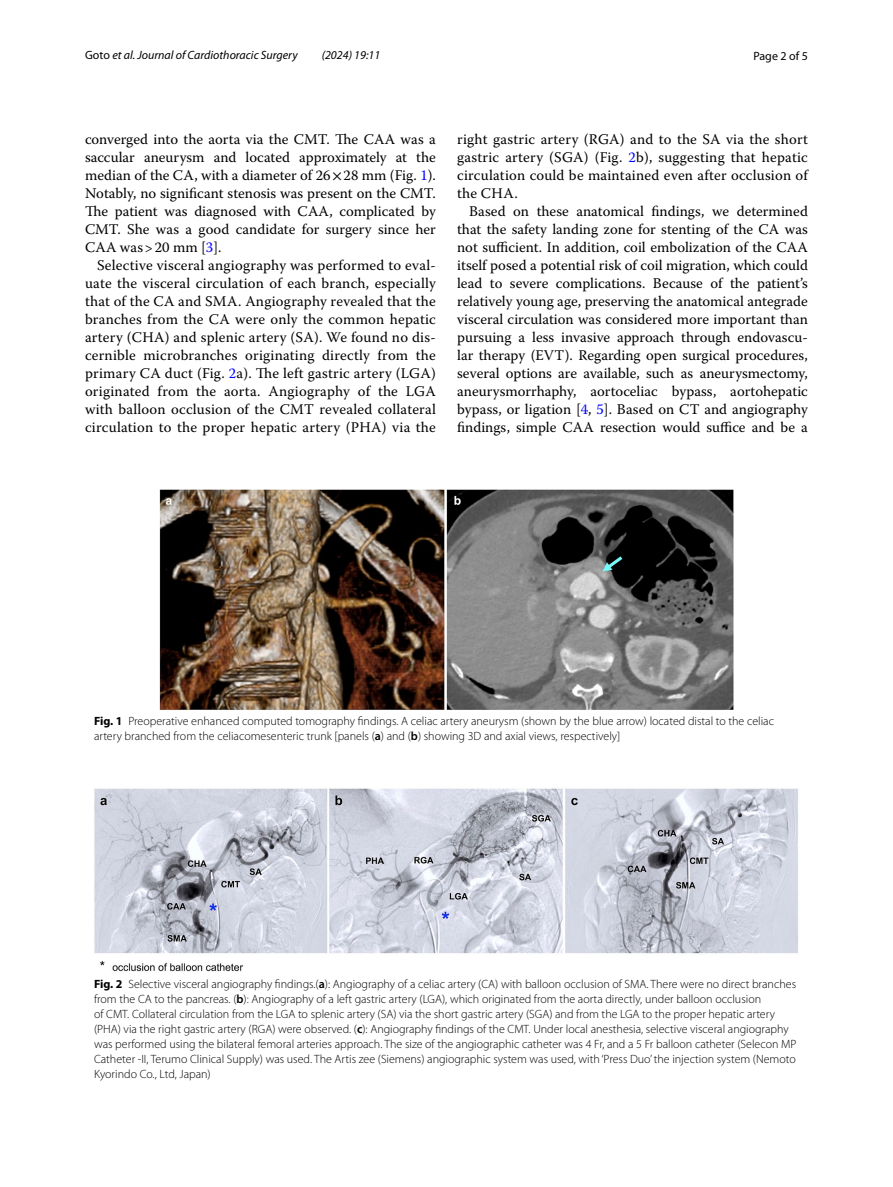
<style>
.page{position:relative;width:893px;height:1187px;background:#fff}
.page>*{position:absolute;margin:0;border:0;box-sizing:border-box;transform-origin:0 0}
.t1{font:14.7px/18px "Warnock Pro";letter-spacing:.01em;color:#000;text-align:justify}
.t2{font:300 12px/15px "Myriad Pro";color:#000}
.t3{font:italic 12px "Myriad Pro";color:#000}
.t4{font:12px "Myriad Pro";color:#000}
.s1{font-style:normal}
.s2{font-family:"STIX"}
.s3{color:#00f}
.s4{font-weight:700}
.s5{font-weight:600}
</style>
<div class="page">
<img style="left:160px;top:489px;width:573px;height:221px">
<img style="left:94px;top:788px;width:704px;height:184px">
<p class="t3" style="left:85px;top:48px;width:214px"><span class="s1">Goto</span> et al. Journal of Cardiothoracic Surgery</p>
<p class="t3" style="left:322px;top:48px;width:60px">(2024) 19:11</p>
<p class="t4" style="left:753px;top:48px;width:56px">Page 2 of 5</p>
<p class="t1" style="left:85px;top:130px;width:352px">converged into the aorta via the CMT. The CAA was a saccular aneurysm and located approximately at the median of the CA, with a diameter of 26<span class="s2">×</span>28 mm (Fig. <span class="s3">1</span>).<br>Notably, no significant stenosis was present on the CMT.<br>The patient was diagnosed with CAA, complicated by CMT. She was a good candidate for surgery since her CAA was&gt;20 mm [<span class="s3">3</span>].</p>
<p class="t1" style="left:85px;top:256px;width:352px;text-indent:12px">Selective visceral angiography was performed to eval&shy;uate the visceral circulation of each branch, especially that of the CA and SMA. Angiography revealed that the branches from the CA were only the common hepatic artery (CHA) and splenic artery (SA). We found no dis&shy;cernible microbranches originating directly from the primary CA duct (Fig. <span class="s3">2</span>a). The left gastric artery (LGA) originated from the aorta. Angiography of the LGA with balloon occlusion of the CMT revealed collateral circulation to the proper hepatic artery (PHA) via the</p>
<p class="t1" style="left:457px;top:130px;width:352px">right gastric artery (RGA) and to the SA via the short gastric artery (SGA) (Fig. <span class="s3">2</span>b), suggesting that hepatic circulation could be maintained even after occlusion of the CHA.</p>
<p class="t1" style="left:457px;top:202px;width:352px;text-indent:12px">Based on these anatomical findings, we determined that the safety landing zone for stenting of the CA was not sufficient. In addition, coil embolization of the CAA itself posed a potential risk of coil migration, which could lead to severe complications. Because of the patient’s relatively young age, preserving the anatomical antegrade visceral circulation was considered more important than pursuing a less invasive approach through endovascu&shy;lar therapy (EVT). Regarding open surgical procedures, several options are available, such as aneurysmectomy, aneurysmorrhaphy, aortoceliac bypass, aortohepatic bypass, or ligation [<span class="s3">4</span>, <span class="s3">5</span>]. Based on CT and angiography findings, simple CAA resection would suffice and be a</p>
<p class="t2" style="left:94px;top:714px;width:682px"><span class="s4">Fig. 1</span> Preoperative enhanced computed tomography findings. A celiac artery aneurysm (shown by the blue arrow) located distal to the celiac artery branched from the celiacomesenteric trunk [panels (<span class="s5">a</span>) and (<span class="s5">b</span>) showing 3D and axial views, respectively]</p>
<p class="t2" style="left:94px;top:976px;width:704px"><span class="s4">Fig. 2</span> Selective visceral angiography findings.(<span class="s5">a</span>): Angiography of a celiac artery (CA) with balloon occlusion of SMA. There were no direct branches from the CA to the pancreas. (<span class="s5">b</span>): Angiography of a left gastric artery (LGA), which originated from the aorta directly, under balloon occlusion<br>of CMT. Collateral circulation from the LGA to splenic artery (SA) via the short gastric artery (SGA) and from the LGA to the proper hepatic artery (PHA) via the right gastric artery (RGA) were observed. (<span class="s5">c</span>): Angiography findings of the CMT. Under local anesthesia, selective visceral angiography was performed using the bilateral femoral arteries approach. The size of the angiographic catheter was 4 Fr, and a 5 Fr balloon catheter (Selecon MP Catheter -II, Terumo Clinical Supply) was used. The Artis zee (Siemens) angiographic system was used, with‘Press Duo’ the injection system (Nemoto Kyorindo Co., Ltd, Japan)</p>
</div>
